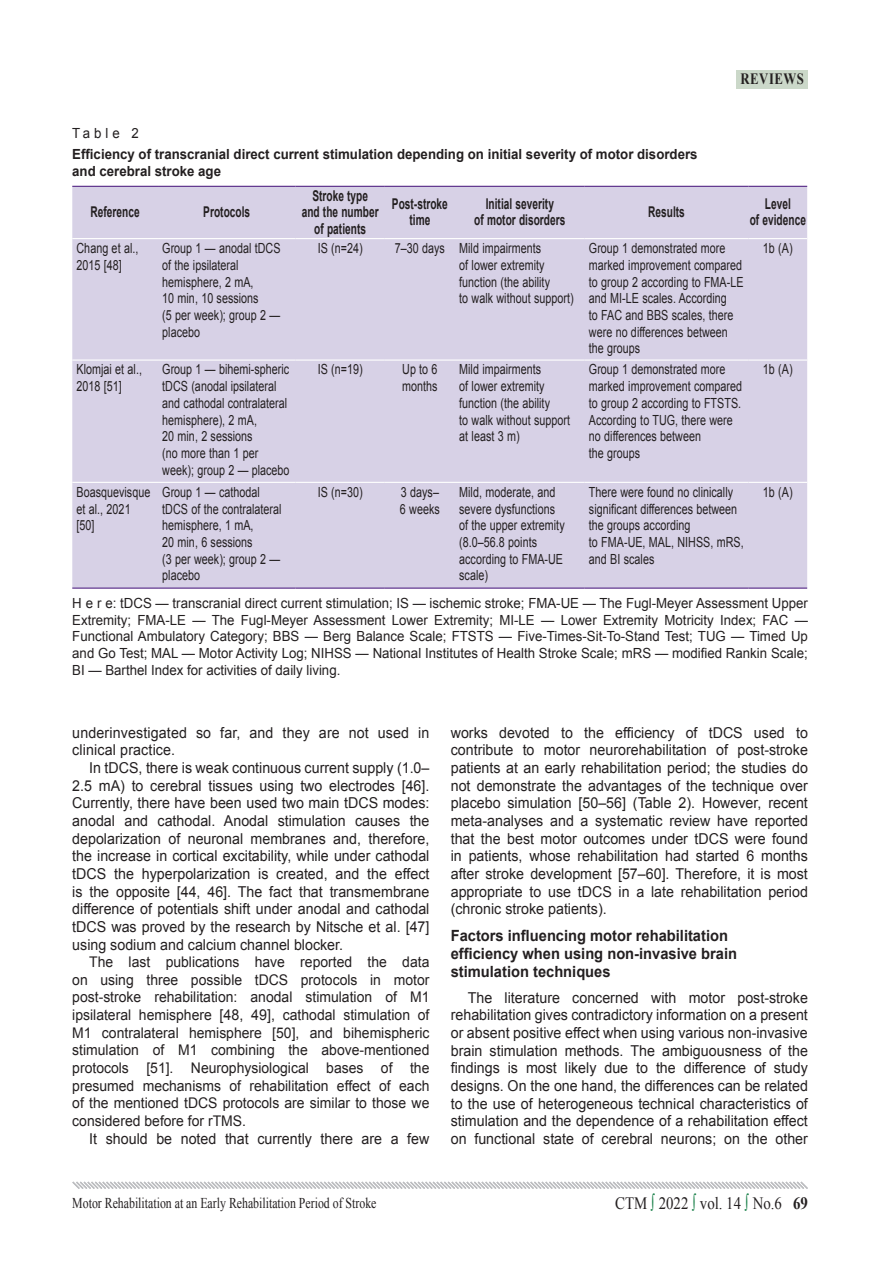
<style>
.page{position:relative;width:893px;height:1276px;background:#fff}
.page>*{position:absolute;margin:0;border:0;box-sizing:border-box;transform-origin:0 0}
.t1{font:17.4px "Times New Roman";color:#231f20;scale:.86 1}
.t2{font:700 15.75px "Times New Roman";letter-spacing:.04em;color:#231f20;scale:.81 1}
.t3{font:700 15.45px/17.7px "Arial";color:#231f20;scale:.95 1}
.t4{font:15px/17.7px "Arial";color:#231f20;text-align:justify;scale:.95 1}
.t5{font:15px "Times New Roman";color:#231f20;scale:.79 1}
.t6{font:700 14.85px/16.2px "Arial";letter-spacing:.005em;color:#231f20;text-align:center;scale:.68 1}
.t7{font:14.7px/17.7px "Arial";color:#231f20;text-align:justify;scale:.95 1}
.t8{font:13.95px/16.8px "Arial";letter-spacing:.005em;color:#231f20;scale:.77 1}
.t9{font:13.95px/16.8px "Arial";letter-spacing:.005em;color:#231f20;text-align:justify;scale:.95 1}
.t10{font:700 13.95px/16.8px "Arial";color:#231f20;scale:.95 1}
.s1{font-size:15px}
.s2{color:#127c43}
.s3{font-weight:700}
</style>
<div class="page">
<svg style="left:72px;top:1181px;width:736px;height:8px"></svg>
<div style="left:736px;top:70px;width:72px;height:18px;background:#cbd8c9"></div>
<div style="left:72px;top:187px;width:735px;height:400px;background:#d7d1e6"></div>
<hr style="left:72px;top:238px;width:86px;height:1px;background:#fff">
<hr style="left:158px;top:238px;width:138px;height:1px;background:#fff">
<hr style="left:296px;top:238px;width:89px;height:1px;background:#fff">
<hr style="left:385px;top:238px;width:70px;height:1px;background:#fff">
<hr style="left:455px;top:238px;width:130px;height:1px;background:#fff">
<hr style="left:585px;top:238px;width:163px;height:1px;background:#fff">
<hr style="left:748px;top:238px;width:59px;height:1px;background:#fff">
<hr style="left:72px;top:359px;width:86px;height:2px;background:#fff">
<hr style="left:158px;top:359px;width:138px;height:2px;background:#fff">
<hr style="left:296px;top:359px;width:89px;height:2px;background:#fff">
<hr style="left:385px;top:359px;width:70px;height:2px;background:#fff">
<hr style="left:455px;top:359px;width:130px;height:2px;background:#fff">
<hr style="left:585px;top:359px;width:163px;height:2px;background:#fff">
<hr style="left:748px;top:359px;width:59px;height:2px;background:#fff">
<hr style="left:72px;top:482px;width:86px;height:1px;background:#fff">
<hr style="left:158px;top:482px;width:138px;height:1px;background:#fff">
<hr style="left:296px;top:482px;width:89px;height:1px;background:#fff">
<hr style="left:385px;top:482px;width:70px;height:1px;background:#fff">
<hr style="left:455px;top:482px;width:130px;height:1px;background:#fff">
<hr style="left:585px;top:482px;width:163px;height:1px;background:#fff">
<hr style="left:748px;top:482px;width:59px;height:1px;background:#fff">
<hr style="left:72px;top:186px;width:86px;height:1px;background:#542685">
<hr style="left:158px;top:186px;width:138px;height:1px;background:#542685">
<hr style="left:296px;top:186px;width:89px;height:1px;background:#542685">
<hr style="left:385px;top:186px;width:70px;height:1px;background:#542685">
<hr style="left:455px;top:186px;width:130px;height:1px;background:#542685">
<hr style="left:585px;top:186px;width:163px;height:1px;background:#542685">
<hr style="left:748px;top:186px;width:59px;height:1px;background:#542685">
<hr style="left:72px;top:587px;width:86px;height:1px;background:#542685">
<hr style="left:158px;top:587px;width:138px;height:1px;background:#542685">
<hr style="left:296px;top:587px;width:89px;height:1px;background:#542685">
<hr style="left:385px;top:587px;width:70px;height:1px;background:#542685">
<hr style="left:455px;top:587px;width:130px;height:1px;background:#542685">
<hr style="left:585px;top:587px;width:163px;height:1px;background:#542685">
<hr style="left:748px;top:587px;width:59px;height:1px;background:#542685">
<p class="t2" style="left:741px;top:68px;width:80px">REVIEWS</p>
<p class="t9" style="left:72px;top:125px;width:72px">Table 2</p>
<p class="t10" style="left:72px;top:146px;width:660px">Efficiency of transcranial direct current stimulation depending on initial severity of motor disorders and cerebral stroke age</p>
<p class="t6" style="left:91px;top:204px;width:74px">Reference</p>
<p class="t6" style="left:203px;top:204px;width:71px">Protocols</p>
<p class="t6" style="left:302px;top:188px;width:115px">Stroke type and the number of patients</p>
<p class="t6" style="left:392px;top:196px;width:84px">Post-stroke time</p>
<p class="t6" style="left:474px;top:196px;width:135px">Initial severity<br>of motor disorders</p>
<p class="t6" style="left:648px;top:204px;width:56px">Results</p>
<p class="t6" style="left:750px;top:196px;width:84px">Level<br>of evidence</p>
<p class="t8" style="left:77px;top:240px;width:82px">Chang et al.,<br>2015 [48]</p>
<p class="t8" style="left:162px;top:240px;width:155px">Group 1 — anodal tDCS of the ipsilateral hemisphere, 2 mA,<br>10 min, 10 sessions<br>(5 per week); group 2 — placebo</p>
<p class="t8" style="left:318px;top:240px;width:60px">IS (n=24)</p>
<p class="t8" style="left:459px;top:240px;width:150px;text-indent:-64px">7–30 days Mild impairments<br>of lower extremity function (the ability<br>to walk without support)</p>
<p class="t8" style="left:589px;top:240px;width:202px">Group 1 demonstrated more marked improvement compared to group 2 according to FMA-LE and MI-LE scales. According<br>to FAC and BBS scales, there were no differences between the groups</p>
<p class="t8" style="left:763px;top:240px;width:40px">1b (A)</p>
<p class="t8" style="left:77px;top:361px;width:87px">Klomjai et al.,<br>2018 [51]</p>
<p class="t8" style="left:162px;top:361px;width:167px">Group 1 — bihemi-spheric tDCS (anodal ipsilateral and cathodal contralateral hemisphere), 2 mA,<br>20 min, 2 sessions<br>(no more than 1 per week); group 2 — placebo</p>
<p class="t8" style="left:318px;top:361px;width:60px">IS (n=19)</p>
<p class="t8" style="left:402px;top:361px;width:47px">Up to 6 months</p>
<p class="t8" style="left:459px;top:361px;width:145px">Mild impairments<br>of lower extremity function (the ability<br>to walk without support at least 3 m)</p>
<p class="t8" style="left:589px;top:361px;width:200px">Group 1 demonstrated more marked improvement compared to group 2 according to FTSTS.<br>According to TUG, there were no differences between<br>the groups</p>
<p class="t8" style="left:763px;top:361px;width:40px">1b (A)</p>
<p class="t8" style="left:77px;top:483px;width:97px">Boasquevisque et al., 2021 [50]</p>
<p class="t8" style="left:162px;top:483px;width:156px">Group 1 — cathodal tDCS of the contralateral hemisphere, 1 mA,<br>20 min, 6 sessions<br>(3 per week); group 2 — placebo</p>
<p class="t8" style="left:318px;top:483px;width:60px">IS (n=30)</p>
<p class="t8" style="left:400px;top:483px;width:53px">3 days–<br>6 weeks</p>
<p class="t8" style="left:459px;top:483px;width:138px">Mild, moderate, and severe dysfunctions of the upper extremity (8.0–56.8 points according to FMA-UE scale)</p>
<p class="t8" style="left:589px;top:483px;width:203px">There were found no clinically significant differences between the groups according<br>to FMA-UE, MAL, NIHSS, mRS, and BI scales</p>
<p class="t8" style="left:763px;top:483px;width:40px">1b (A)</p>
<p class="t9" style="left:72px;top:595px;width:776px">H e r e: tDCS — transcranial direct current stimulation; IS — ischemic stroke; FMA-UE — The Fugl-Meyer Assessment Upper Extremity; FMA-LE — The Fugl-Meyer Assessment Lower Extremity; MI-LE — Lower Extremity Motricity Index; FAC — Functional Ambulatory Category; BBS — Berg Balance Scale; FTSTS — Five-Times-Sit-To-Stand Test; TUG — Timed Up and Go Test; MAL — Motor Activity Log; NIHSS — National Institutes of Health Stroke Scale; mRS — modified Rankin Scale; BI — Barthel Index for activities of daily living.</p>
<p class="t4" style="left:72px;top:724px;width:377px">underinvestigated so far, and they are not used in clinical practice.</p>
<p class="t4" style="left:72px;top:759px;width:377px;text-indent:17px">In tDCS, there is weak continuous current supply (1.0– 2.5 mA) to cerebral tissues using two electrodes [46].<br>Currently, there have been used two main tDCS modes: anodal and cathodal. Anodal stimulation causes the depolarization of neuronal membranes and, therefore, the increase in cortical excitability, while under cathodal tDCS the hyperpolarization is created, and the effect is the opposite [44, 46]. The fact that transmembrane difference of potentials shift under anodal and cathodal tDCS was proved by the research by Nitsche et al. [47] using sodium and calcium channel blocker.</p>
<p class="t7" style="left:72px;top:953px;width:377px;text-indent:17px">The last publications have reported the data on using three possible tDCS protocols in motor post-stroke rehabilitation: anodal stimulation of М1 ipsilateral hemisphere <span class="s1">[48, 49],</span> cathodal stimulation of М1 contralateral hemisphere [50], and bihemispheric stimulation of М1 combining the above-mentioned protocols [51]. Neurophysiological bases of the presumed mechanisms of rehabilitation effect of each of the mentioned tDCS protocols are similar to those we considered before for rTMS.</p>
<p class="t4" style="left:89px;top:1129px;width:360px">It should be noted that currently there are a few</p>
<p class="t5" style="left:72px;top:1192px;width:387px">Motor Rehabilitation at an Early Rehabilitation Period of Stroke</p>
<p class="t4" style="left:451px;top:724px;width:377px">works devoted to the efficiency of tDCS used to contribute to motor neurorehabilitation of post-stroke patients at an early rehabilitation period; the studies do not demonstrate the advantages of the technique over placebo simulation [50–56] (Table 2). However, recent meta-analyses and a systematic review have reported that the best motor outcomes under tDCS were found in patients, whose rehabilitation had started 6 months after stroke development [57–60]. Therefore, it is most appropriate to use tDCS in a late rehabilitation period (chronic stroke patients).</p>
<p class="t3" style="left:451px;top:927px;width:303px">Factors influencing motor rehabilitation efficiency when using non-invasive brain stimulation techniques</p>
<p class="t4" style="left:451px;top:988px;width:377px;text-indent:17px">The literature concerned with motor post-stroke rehabilitation gives contradictory information on a present or absent positive effect when using various non-invasive brain stimulation methods. The ambiguousness of the findings is most likely due to the difference of study designs. On the one hand, the differences can be related to the use of heterogeneous technical characteristics of stimulation and the dependence of a rehabilitation effect on functional state of cerebral neurons; on the other</p>
<p class="t1" style="left:615px;top:1191px;width:226px">СТМ <span class="s2">∫</span> 2022 <span class="s2">∫</span> vol. 14 <span class="s2">∫</span> No.6 <span class="s3">69</span></p>
</div>
